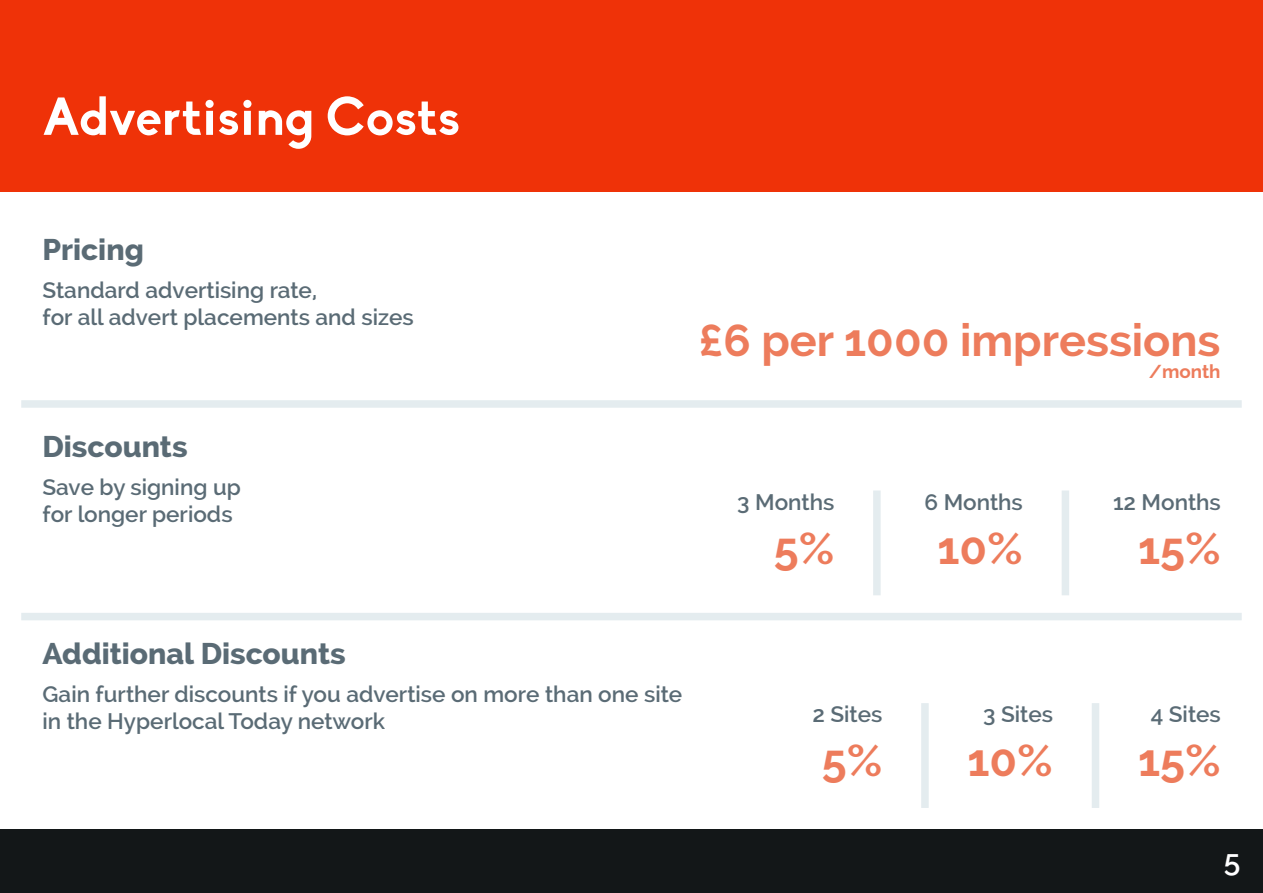
<style>
.page{position:relative;width:1263px;height:893px;background:#fff}
.page>*{position:absolute;margin:0;border:0;box-sizing:border-box;transform-origin:0 0}
.t1{font:700 52.5px "Biko";color:#fff}
.t2{font:700 45px "Raleway";color:#ed7c5c}
.t3{font:800 30px "Raleway";color:#5a6b75}
.t4{font:600 30px "Raleway";color:#fff}
.t5{font:600 22.5px/27px "Raleway";color:#5a6b75}
.t6{font:700 18.75px "Raleway";color:#ed7c5c}
</style>
<div class="page">
<div style="left:0;top:829px;width:1263px;height:64px;background:#131718"></div>
<div style="left:0;top:0;width:1263px;height:191px;background:#ef3208"></div>
<div style="left:21px;top:400px;width:1221px;height:8px;background:#e4ecef"></div>
<div style="left:21px;top:613px;width:1221px;height:7px;background:#e4ecef"></div>
<div style="left:1092px;top:703px;width:7px;height:105px;background:#e4ecef"></div>
<div style="left:921px;top:703px;width:8px;height:105px;background:#e4ecef"></div>
<div style="left:1062px;top:490px;width:7px;height:105px;background:#e4ecef"></div>
<div style="left:873px;top:490px;width:8px;height:105px;background:#e4ecef"></div>
<h1 class="t1" style="left:43px;top:85px;width:419px">Advertising Costs</h1>
<h3 class="t3" style="left:43px;top:232px;width:103px">Pricing</h3>
<p class="t5" style="left:43px;top:276px;width:373px">Standard advertising rate,<br>for all advert placements and sizes</p>
<h3 class="t3" style="left:43px;top:429px;width:146px">Discounts</h3>
<p class="t5" style="left:43px;top:473px;width:200px">Save by signing up for longer periods</p>
<h2 class="t2" style="left:699px;top:314px;width:523px">£6 per 1000 impressions</h2>
<p class="t6" style="left:1149px;top:361px;width:73px">/month</p>
<p class="t5" style="left:737px;top:488px;width:99px">3 Months</p>
<h2 class="t2" style="left:774px;top:522px;width:62px">5%</h2>
<p class="t5" style="left:924px;top:488px;width:100px">6 Months</p>
<h2 class="t2" style="left:937px;top:522px;width:87px">10%</h2>
<p class="t5" style="left:1113px;top:488px;width:109px">12 Months</p>
<h2 class="t2" style="left:1138px;top:522px;width:84px">15%</h2>
<h3 class="t3" style="left:43px;top:636px;width:305px">Additional Discounts</h3>
<p class="t5" style="left:43px;top:680px;width:641px">Gain further discounts if you advertise on more than one site in the Hyperlocal Today network</p>
<p class="t5" style="left:812px;top:701px;width:71px">2 Sites</p>
<h2 class="t2" style="left:822px;top:735px;width:62px">5%</h2>
<p class="t5" style="left:983px;top:701px;width:71px">3 Sites</p>
<h2 class="t2" style="left:967px;top:735px;width:87px">10%</h2>
<p class="t5" style="left:1151px;top:701px;width:71px">4 Sites</p>
<h2 class="t2" style="left:1138px;top:735px;width:84px">15%</h2>
<h3 class="t4" style="left:1224px;top:843px;width:18px">5</h3>
</div>
